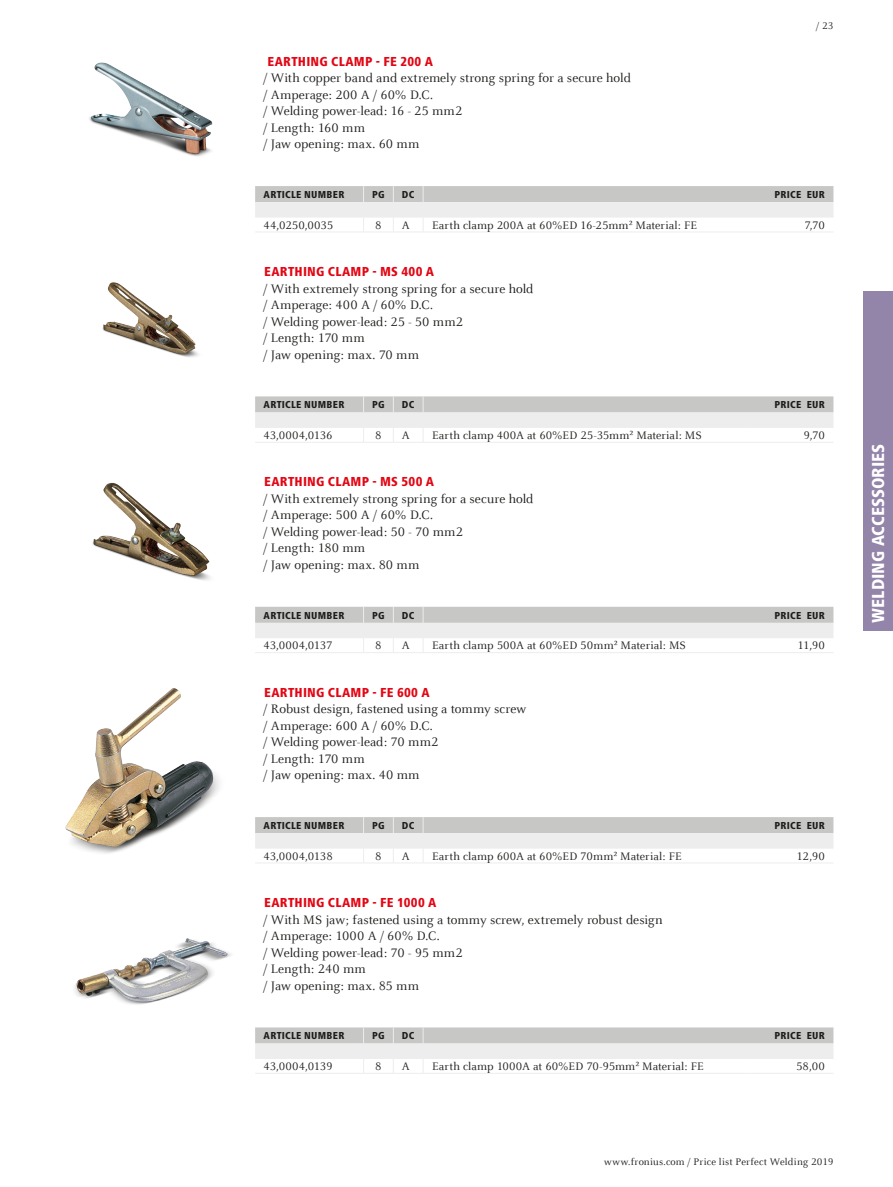
<style>
.page{position:relative;width:893px;height:1187px;background:#fff}
.page>*{position:absolute;margin:0;border:0;box-sizing:border-box;transform-origin:0 0}
.Register_Tab{font:800 condensed 18px "Frutiger Next LTW1 G";color:#fff}
.Inhalt{font:13.5px "Celeste Offc Pro";color:#1d1d1b}
.Kopf{font:800 condensed 13.5px "Frutiger Next LTW1 G";letter-spacing:.02em;color:#e30614}
.Inhalt-2{font:12px "Celeste Offc Pro";letter-spacing:.005em;color:#1d1d1b}
.Inhalt-3{font:12px "Celeste Offc Pro";letter-spacing:-.025em;color:#1d1d1b}
.Kopf-2{font:800 condensed 10.5px "Frutiger Next LTW1 G";letter-spacing:.025em;color:#1d1d1b}
.Seitenkopf{font:10.5px "Celeste Offc Pro";letter-spacing:.02em;color:#1d1d1b}
</style>
<div class="page">
<div style="left:863px;top:291px;width:30px;height:339px;background:#9384aa"></div>
<svg style="left:255px;top:186px;width:578px;height:46px"></svg>
<hr style="left:393px;top:231px;width:30px;height:1px;background:#ededed">
<hr style="left:423px;top:231px;width:327px;height:1px;background:#ededed">
<hr style="left:750px;top:231px;width:83px;height:1px;background:#ededed">
<img style="left:89px;top:62px;width:124px;height:95px">
<svg style="left:255px;top:396px;width:578px;height:47px"></svg>
<hr style="left:393px;top:442px;width:30px;height:1px;background:#ededed">
<hr style="left:423px;top:442px;width:327px;height:1px;background:#ededed">
<hr style="left:750px;top:442px;width:83px;height:1px;background:#ededed">
<img style="left:102px;top:282px;width:97px;height:75px">
<svg style="left:255px;top:606px;width:578px;height:47px"></svg>
<hr style="left:393px;top:652px;width:30px;height:1px;background:#ededed">
<hr style="left:423px;top:652px;width:327px;height:1px;background:#ededed">
<hr style="left:750px;top:652px;width:83px;height:1px;background:#ededed">
<img style="left:92px;top:482px;width:119px;height:99px">
<svg style="left:255px;top:817px;width:578px;height:46px"></svg>
<hr style="left:393px;top:862px;width:30px;height:1px;background:#ededed">
<hr style="left:423px;top:862px;width:327px;height:1px;background:#ededed">
<hr style="left:750px;top:862px;width:83px;height:1px;background:#ededed">
<img style="left:65px;top:688px;width:154px;height:166px">
<svg style="left:255px;top:1027px;width:578px;height:46px"></svg>
<hr style="left:393px;top:1072px;width:30px;height:1px;background:#ededed">
<hr style="left:423px;top:1072px;width:327px;height:1px;background:#ededed">
<hr style="left:750px;top:1072px;width:83px;height:1px;background:#ededed">
<img style="left:74px;top:938px;width:157px;height:67px">
<p class="Seitenkopf" style="left:816px;top:19px;width:19px">/ 23</p>
<p class="Kopf" style="left:268px;top:53px;width:167px">EARTHING CLAMP - FE 200 A</p>
<p class="Inhalt" style="left:264px;top:70px;width:369px">/ With copper band and extremely strong spring for a secure hold</p>
<p class="Inhalt" style="left:264px;top:86px;width:171px">/ Amperage: 200 A / 60% D.C.</p>
<p class="Inhalt" style="left:264px;top:103px;width:200px">/ Welding power-lead: 16 - 25 mm2</p>
<p class="Inhalt" style="left:264px;top:119px;width:103px">/ Length: 160 mm</p>
<p class="Inhalt" style="left:264px;top:136px;width:157px">/ Jaw opening: max. 60 mm</p>
<p class="Kopf-2" style="left:264px;top:188px;width:82px">ARTICLE NUMBER</p>
<p class="Kopf-2" style="left:372px;top:188px;width:14px">PG</p>
<p class="Kopf-2" style="left:402px;top:188px;width:14px">DC</p>
<p class="Kopf-2" style="left:775px;top:188px;width:52px">PRICE EUR</p>
<p class="Inhalt-2" style="left:264px;top:218px;width:71px">44,0250,0035</p>
<p class="Inhalt-2" style="left:375px;top:218px;width:8px">8</p>
<p class="Inhalt-2" style="left:402px;top:218px;width:10px">A</p>
<p class="Inhalt-2" style="left:432px;top:218px;width:267px">Earth clamp 200A at 60%ED 16-25mm² Material: FE</p>
<p class="Inhalt-2" style="left:804px;top:218px;width:22px">7,70</p>
<p class="Kopf" style="left:264px;top:264px;width:171px">EARTHING CLAMP - MS 400 A</p>
<p class="Inhalt" style="left:264px;top:280px;width:271px">/ With extremely strong spring for a secure hold</p>
<p class="Inhalt" style="left:264px;top:296px;width:171px">/ Amperage: 400 A / 60% D.C.</p>
<p class="Inhalt" style="left:264px;top:313px;width:201px">/ Welding power-lead: 25 - 50 mm2</p>
<p class="Inhalt" style="left:264px;top:329px;width:103px">/ Length: 170 mm</p>
<p class="Inhalt" style="left:264px;top:346px;width:157px">/ Jaw opening: max. 70 mm</p>
<p class="Kopf-2" style="left:264px;top:399px;width:82px">ARTICLE NUMBER</p>
<p class="Kopf-2" style="left:372px;top:399px;width:14px">PG</p>
<p class="Kopf-2" style="left:402px;top:399px;width:14px">DC</p>
<p class="Kopf-2" style="left:775px;top:399px;width:52px">PRICE EUR</p>
<p class="Inhalt-2" style="left:264px;top:428px;width:71px">43,0004,0136</p>
<p class="Inhalt-2" style="left:375px;top:428px;width:8px">8</p>
<p class="Inhalt-2" style="left:402px;top:428px;width:10px">A</p>
<p class="Inhalt-2" style="left:432px;top:428px;width:271px">Earth clamp 400A at 60%ED 25-35mm² Material: MS</p>
<p class="Inhalt-2" style="left:804px;top:428px;width:23px">9,70</p>
<p class="Kopf" style="left:264px;top:474px;width:171px">EARTHING CLAMP - MS 500 A</p>
<p class="Inhalt" style="left:264px;top:490px;width:271px">/ With extremely strong spring for a secure hold</p>
<p class="Inhalt" style="left:264px;top:507px;width:171px">/ Amperage: 500 A / 60% D.C.</p>
<p class="Inhalt" style="left:264px;top:523px;width:201px">/ Welding power-lead: 50 - 70 mm2</p>
<p class="Inhalt" style="left:264px;top:540px;width:103px">/ Length: 180 mm</p>
<p class="Inhalt" style="left:264px;top:556px;width:157px">/ Jaw opening: max. 80 mm</p>
<p class="Kopf-2" style="left:264px;top:609px;width:82px">ARTICLE NUMBER</p>
<p class="Kopf-2" style="left:372px;top:609px;width:14px">PG</p>
<p class="Kopf-2" style="left:402px;top:609px;width:14px">DC</p>
<p class="Kopf-2" style="left:775px;top:609px;width:52px">PRICE EUR</p>
<p class="Inhalt-3" style="left:264px;top:638px;width:70px">43,0004,0137</p>
<p class="Inhalt-2" style="left:375px;top:638px;width:8px">8</p>
<p class="Inhalt-2" style="left:402px;top:638px;width:10px">A</p>
<p class="Inhalt-2" style="left:432px;top:638px;width:255px">Earth clamp 500A at 60%ED 50mm² Material: MS</p>
<p class="Inhalt-2" style="left:797px;top:638px;width:29px">11,90</p>
<p class="Kopf" style="left:264px;top:684px;width:167px">EARTHING CLAMP - FE 600 A</p>
<p class="Inhalt" style="left:264px;top:700px;width:264px">/ Robust design, fastened using a tommy screw</p>
<p class="Inhalt" style="left:264px;top:717px;width:171px">/ Amperage: 600 A / 60% D.C.</p>
<p class="Inhalt" style="left:264px;top:733px;width:176px">/ Welding power-lead: 70 mm2</p>
<p class="Inhalt" style="left:264px;top:750px;width:103px">/ Length: 170 mm</p>
<p class="Inhalt" style="left:264px;top:766px;width:157px">/ Jaw opening: max. 40 mm</p>
<p class="Kopf-2" style="left:264px;top:819px;width:82px">ARTICLE NUMBER</p>
<p class="Kopf-2" style="left:372px;top:819px;width:14px">PG</p>
<p class="Kopf-2" style="left:402px;top:819px;width:14px">DC</p>
<p class="Kopf-2" style="left:775px;top:819px;width:52px">PRICE EUR</p>
<p class="Inhalt-2" style="left:264px;top:848px;width:71px">43,0004,0138</p>
<p class="Inhalt-2" style="left:375px;top:848px;width:8px">8</p>
<p class="Inhalt-2" style="left:402px;top:848px;width:10px">A</p>
<p class="Inhalt-2" style="left:432px;top:848px;width:251px">Earth clamp 600A at 60%ED 70mm² Material: FE</p>
<p class="Inhalt-2" style="left:796px;top:848px;width:30px">12,90</p>
<p class="Kopf" style="left:264px;top:894px;width:174px">EARTHING CLAMP - FE 1000 A</p>
<p class="Inhalt" style="left:264px;top:911px;width:401px">/ With MS jaw; fastened using a tommy screw, extremely robust design</p>
<p class="Inhalt" style="left:264px;top:927px;width:178px">/ Amperage: 1000 A / 60% D.C.</p>
<p class="Inhalt" style="left:264px;top:944px;width:201px">/ Welding power-lead: 70 - 95 mm2</p>
<p class="Inhalt" style="left:264px;top:960px;width:104px">/ Length: 240 mm</p>
<p class="Inhalt" style="left:264px;top:977px;width:157px">/ Jaw opening: max. 85 mm</p>
<p class="Kopf-2" style="left:264px;top:1029px;width:82px">ARTICLE NUMBER</p>
<p class="Kopf-2" style="left:372px;top:1029px;width:14px">PG</p>
<p class="Kopf-2" style="left:402px;top:1029px;width:14px">DC</p>
<p class="Kopf-2" style="left:775px;top:1029px;width:52px">PRICE EUR</p>
<p class="Inhalt-3" style="left:264px;top:1058px;width:70px">43,0004,0139</p>
<p class="Inhalt-2" style="left:375px;top:1058px;width:8px">8</p>
<p class="Inhalt-2" style="left:402px;top:1058px;width:10px">A</p>
<p class="Inhalt-2" style="left:432px;top:1058px;width:273px">Earth clamp 1000A at 60%ED 70-95mm² Material: FE</p>
<p class="Inhalt-2" style="left:796px;top:1058px;width:30px">58,00</p>
<p class="Seitenkopf" style="left:604px;top:1155px;width:231px">www.fronius.com / Price list Perfect Welding 2019</p>
<p class="Register_Tab" style="left:868px;top:622px;width:179px;rotate:-90deg">Welding accessories</p>
</div>
